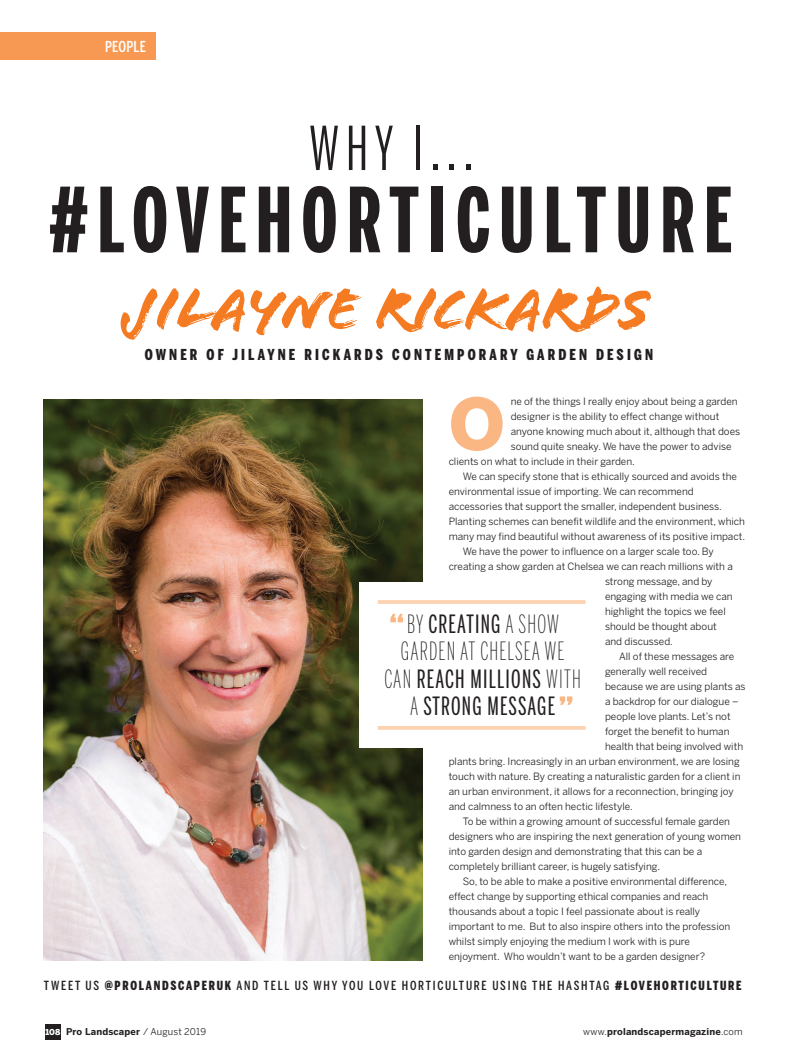
<style>
.page{position:relative;width:798px;height:1063px;background:#fff}
.page>*{position:absolute;margin:0;border:0;box-sizing:border-box;transform-origin:0 0}
.t1{font:700 88.75px "Benton Sans Extra Compressed";letter-spacing:.11em;color:#231f20}
.Bodytext{font:900 70.75px "Benton Sans";color:#fab783}
.t2{font:61.12px "Flood Std";letter-spacing:-.01em;color:#f47b21}
.t3{font:60px "Benton Sans Extra Compressed";color:#231f20}
.t4{font:25px/27.5px "Benton Sans Extra Compressed";letter-spacing:.05em;color:#231f20;text-align:center}
.Caption_Number{font:900 15px "Benton Sans Compressed";letter-spacing:.21em;color:#231f20}
.t5{font:500 15px "Benton Sans Compressed";letter-spacing:.02em;color:#fff}
.Standfirst_2{font:500 12.5px "Benton Sans Compressed";letter-spacing:.14em;color:#231f20}
.Bodytext-2{font:10px/15px "Benton Sans";color:#231f20}
.t6{font:700 9.38px "Benton Sans";letter-spacing:.02em;color:#231f20}
.s1{font-weight:200}
.s2{font-weight:900}
.s3{font-weight:900;font-size:8.12px;color:#fff}
.s4{font-weight:400}
</style>
<div class="page">
<div style="left:0;top:32px;width:156px;height:28px;background:#f79952"></div>
<div style="left:45px;top:1024px;width:16px;height:16px;background:#231f20"></div>
<img style="left:44px;top:399px;width:378px;height:561px">
<div style="left:359px;top:583px;width:245px;height:165px;background:#fff"></div>
<hr style="left:377px;top:600px;width:208px;height:4px;background:#fcd6b7">
<svg style="left:377px;top:726px;width:208px;height:4px"></svg>
<svg style="left:390px;top:614px;width:13px;height:8px"></svg>
<svg style="left:559px;top:696px;width:13px;height:9px"></svg>
<h3 class="t5" style="left:105px;top:38px;width:43px">PEOPLE</h3>
<p class="t3" style="left:309px;top:112px;width:166px">WHY I...</p>
<p class="t1" style="left:49px;top:165px;width:683px">#LOVEHORTICULTURE</p>
<p class="t2" style="left:122px;top:274px;width:530px">JILAYNE RICKARDS</p>
<p class="Caption_Number" style="left:145px;top:345px;width:509px">OWNER OF JILAYNE RICKARDS CONTEMPORARY GARDEN DESIGN</p>
<p class="Bodytext" style="left:448px;top:379px;width:58px">O</p>
<p class="Bodytext-2" style="left:510px;top:394px;width:228px">ne of the things I really enjoy about being a garden</p>
<p class="Bodytext-2" style="left:510px;top:409px;width:210px">designer is the ability to effect change without</p>
<p class="Bodytext-2" style="left:510px;top:424px;width:231px">anyone knowing much about it, although that does</p>
<p class="Bodytext-2" style="left:510px;top:439px;width:222px">sound quite sneaky. We have the power to advise</p>
<p class="Bodytext-2" style="left:448px;top:454px;width:188px">clients on what to include in their garden.</p>
<p class="Bodytext-2" style="left:448px;top:469px;width:298px;text-indent:14px">We can specify stone that is ethically sourced and avoids the environmental issue of importing. We can recommend accessories that support the smaller, independent business.<br>Planting schemes can benefit wildlife and the environment, which many may find beautiful without awareness of its positive impact.</p>
<p class="Bodytext-2" style="left:462px;top:544px;width:252px">We have the power to influence on a larger scale too. By</p>
<p class="Bodytext-2" style="left:448px;top:559px;width:285px">creating a show garden at Chelsea we can reach millions with a</p>
<p class="Bodytext-2" style="left:604px;top:574px;width:109px">strong message, and by</p>
<p class="Bodytext-2" style="left:604px;top:589px;width:129px">engaging with media we can</p>
<p class="Bodytext-2" style="left:604px;top:604px;width:122px">highlight the topics we feel</p>
<p class="Bodytext-2" style="left:604px;top:619px;width:113px">should be thought about</p>
<p class="Bodytext-2" style="left:604px;top:634px;width:69px">and discussed.</p>
<p class="Bodytext-2" style="left:619px;top:649px;width:117px">All of these messages are</p>
<p class="Bodytext-2" style="left:604px;top:664px;width:103px">generally well received</p>
<p class="Bodytext-2" style="left:604px;top:679px;width:142px">because we are using plants as</p>
<p class="Bodytext-2" style="left:604px;top:694px;width:135px">a backdrop for our dialogue –</p>
<p class="Bodytext-2" style="left:604px;top:709px;width:127px">people love plants. Let’s not</p>
<p class="Bodytext-2" style="left:604px;top:724px;width:126px">forget the benefit to human</p>
<p class="Bodytext-2" style="left:604px;top:739px;width:140px">health that being involved with</p>
<p class="Bodytext-2" style="left:448px;top:754px;width:292px">plants bring. Increasingly in an urban environment, we are losing</p>
<p class="Bodytext-2" style="left:448px;top:769px;width:293px">touch with nature. By creating a naturalistic garden for a client in</p>
<p class="Bodytext-2" style="left:448px;top:784px;width:286px">an urban environment, it allows for a reconnection, bringing joy</p>
<p class="Bodytext-2" style="left:448px;top:799px;width:185px">and calmness to an often hectic lifestyle.</p>
<p class="Bodytext-2" style="left:448px;top:814px;width:294px;text-indent:14px">To be within a growing amount of successful female garden designers who are inspiring the next generation of young women into garden design and demonstrating that this can be a completely brilliant career, is hugely satisfying.</p>
<p class="Bodytext-2" style="left:448px;top:874px;width:283px;text-indent:14px">So, to be able to make a positive environmental difference, effect change by supporting ethical companies and reach thousands about a topic I feel passionate about is really important to me. But to also inspire others into the profession whilst simply enjoying the medium I work with is pure enjoyment. Who wouldn’t want to be a garden designer?</p>
<p class="t4" style="left:384px;top:609px;width:198px"><span class="s1">BY</span> CREATING <span class="s1">A SHOW<br>GARDEN AT CHELSEA WE<br>CAN</span> REACH MILLIONS <span class="s1">WITH<br>A</span> STRONG MESSAGE</p>
<p class="Standfirst_2" style="left:44px;top:978px;width:699px">TWEET US <span class="s2">@PROLANDSCAPERUK</span> AND TELL US WHY YOU LOVE HORTICULTURE USING THE HASHTAG <span class="s2">#LOVEHORTICULTURE</span></p>
<p class="t6" style="left:45px;top:1026px;width:162px"><span class="s3">108</span> Pro Landscaper <span class="s4">/ August 2019</span></p>
<p class="t6" style="left:583px;top:1026px;width:161px"><span class="s4">www.</span>prolandscapermagazine<span class="s4">.com</span></p>
</div>
